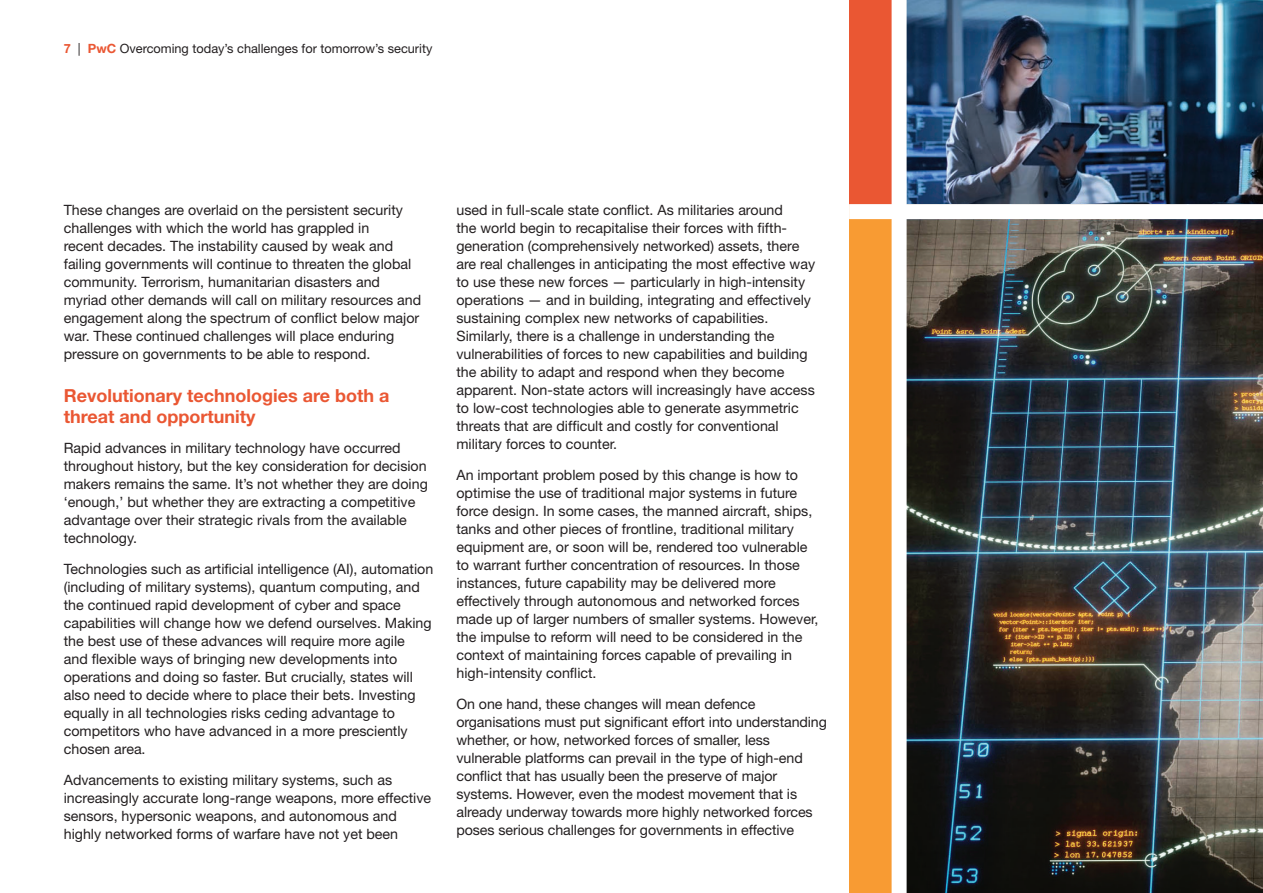
<style>
.page{position:relative;width:1263px;height:893px;background:#fff}
.page>*{position:absolute;margin:0;border:0;box-sizing:border-box;transform-origin:0 0}
.t1{font:700 18px/21px "Helvetica Neue";color:#ea5733}
.t2{font:14.25px/18px "Helvetica Neue";color:#231f20}
.t3{font:12.75px "Helvetica Neue";color:#231f20}
.s1{font-weight:700;color:#ea5733}
</style>
<div class="page">
<img style="left:906px;top:0;width:357px;height:204px">
<img style="left:906px;top:219px;width:357px;height:674px">
<div style="left:849px;top:0;width:42px;height:893px;background:#f89b33"></div>
<div style="left:849px;top:0;width:42px;height:204px;background:#ea5733"></div>
<div style="left:849px;top:204px;width:414px;height:15px;background:#fff"></div>
<p class="t3" style="left:64px;top:40px;width:370px"><span class="s1">7</span> | <span class="s1">PwC</span> Overcoming today’s challenges for tomorrow’s security</p>
<p class="t2" style="left:64px;top:201px;width:359px">These changes are overlaid on the persistent security challenges with which the world has grappled in<br>recent decades. The instability caused by weak and failing governments will continue to threaten the global community. Terrorism, humanitarian disasters and myriad other demands will call on military resources and engagement along the spectrum of conflict below major war. These continued challenges will place enduring pressure on governments to be able to respond.</p>
<p class="t1" style="left:64px;top:384px;width:327px">Revolutionary technologies are both a threat and opportunity</p>
<p class="t2" style="left:64px;top:439px;width:366px">Rapid advances in military technology have occurred throughout history, but the key consideration for decision makers remains the same. It’s not whether they are doing ‘enough,’ but whether they are extracting a competitive advantage over their strategic rivals from the available technology.</p>
<p class="t2" style="left:64px;top:560px;width:371px">Technologies such as artificial intelligence (AI), automation (including of military systems), quantum computing, and the continued rapid development of cyber and space capabilities will change how we defend ourselves. Making the best use of these advances will require more agile<br>and flexible ways of bringing new developments into operations and doing so faster. But crucially, states will also need to decide where to place their bets. Investing equally in all technologies risks ceding advantage to competitors who have advanced in a more presciently chosen area.</p>
<p class="t2" style="left:64px;top:771px;width:369px">Advancements to existing military systems, such as increasingly accurate long-range weapons, more effective sensors, hypersonic weapons, and autonomous and highly networked forms of warfare have not yet been</p>
<p class="t2" style="left:456px;top:201px;width:360px">used in full-scale state conflict. As militaries around<br>the world begin to recapitalise their forces with fifth&shy;generation (comprehensively networked) assets, there are real challenges in anticipating the most effective way to use these new forces — particularly in high-intensity operations — and in building, integrating and effectively sustaining complex new networks of capabilities.<br>Similarly, there is a challenge in understanding the vulnerabilities of forces to new capabilities and building the ability to adapt and respond when they become apparent. Non-state actors will increasingly have access to low-cost technologies able to generate asymmetric threats that are difficult and costly for conventional military forces to counter.</p>
<p class="t2" style="left:456px;top:466px;width:363px">An important problem posed by this change is how to optimise the use of traditional major systems in future force design. In some cases, the manned aircraft, ships, tanks and other pieces of frontline, traditional military equipment are, or soon will be, rendered too vulnerable to warrant further concentration of resources. In those instances, future capability may be delivered more effectively through autonomous and networked forces made up of larger numbers of smaller systems. However, the impulse to reform will need to be considered in the context of maintaining forces capable of prevailing in high-intensity conflict.</p>
<p class="t2" style="left:456px;top:694px;width:372px">On one hand, these changes will mean defence organisations must put significant effort into understanding whether, or how, networked forces of smaller, less vulnerable platforms can prevail in the type of high-end conflict that has usually been the preserve of major systems. However, even the modest movement that is already underway towards more highly networked forces poses serious challenges for governments in effective</p>
</div>
